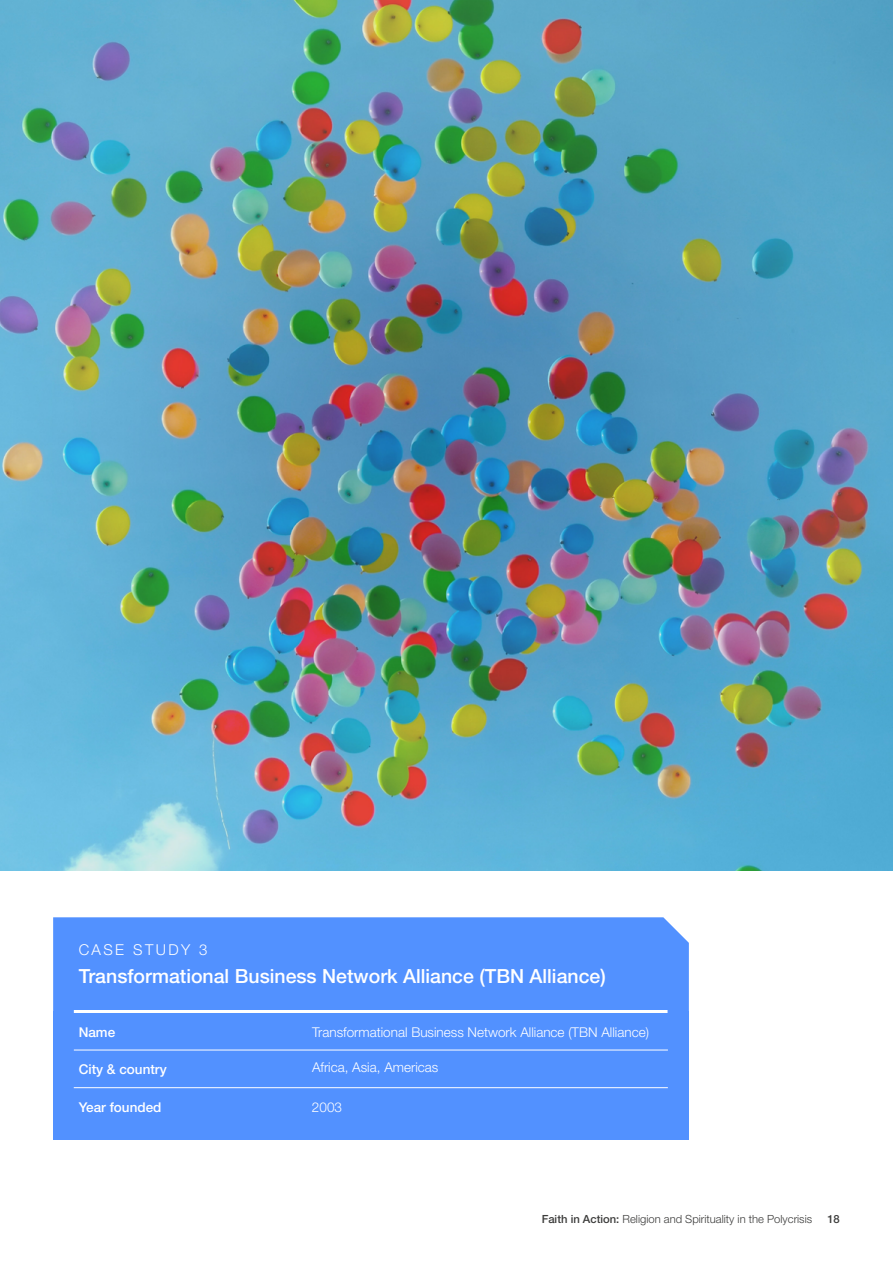
<style>
.page{position:relative;width:893px;height:1263px;background:#fff}
.page>*{position:absolute;margin:0;border:0;box-sizing:border-box;transform-origin:0 0}
.t1{font:500 19.5px "Helvetica Neue LT Pro";color:#fff}
.t2{font:300 15px "Helvetica Neue LT Pro";letter-spacing:.16em;color:#fff}
.t3{font:300 13.5px "Helvetica Neue LT Pro";color:#fff}
.t4{font:500 13.5px "Helvetica Neue LT Pro";color:#fff}
.t5{font:300 11.25px "Helvetica Neue LT Pro";color:#3c3c3b}
.t6{font:500 11.25px "Helvetica Neue LT Pro";color:#3c3c3b}
.s1{font-weight:500}
</style>
<div class="page">
<div style="left:53px;top:1011px;width:636px;height:129px;background:#5291ff"></div>
<div style="left:53px;top:917px;width:636px;height:96px;background:#5291ff"></div>
<hr style="left:74px;top:1010px;width:593px;height:3px;background:#fff">
<hr style="left:74px;top:1050px;width:594px;height:1px;background:#fff">
<hr style="left:74px;top:1087px;width:594px;height:1px;background:#fff">
<img style="left:0;top:0;width:893px;height:871px">
<p class="t2" style="left:79px;top:940px;width:130px">CASE STUDY 3</p>
<h1 class="t1" style="left:79px;top:964px;width:529px">Transformational Business Network Alliance (TBN Alliance)</h1>
<p class="t4" style="left:79px;top:1024px;width:38px">Name</p>
<p class="t4" style="left:79px;top:1061px;width:90px">City &amp; country</p>
<p class="t3" style="left:312px;top:1023px;width:338px">Transformational Business Network Alliance (TBN Alliance)</p>
<p class="t3" style="left:312px;top:1059px;width:128px">Africa, Asia, Americas</p>
<p class="t4" style="left:79px;top:1099px;width:84px">Year founded</p>
<p class="t3" style="left:312px;top:1099px;width:32px">2003</p>
<p class="t5" style="left:542px;top:1212px;width:272px"><span class="s1">Faith in Action:</span> Religion and Spirituality in the Polycrisis</p>
<p class="t6" style="left:827px;top:1212px;width:14px">18</p>
</div>
